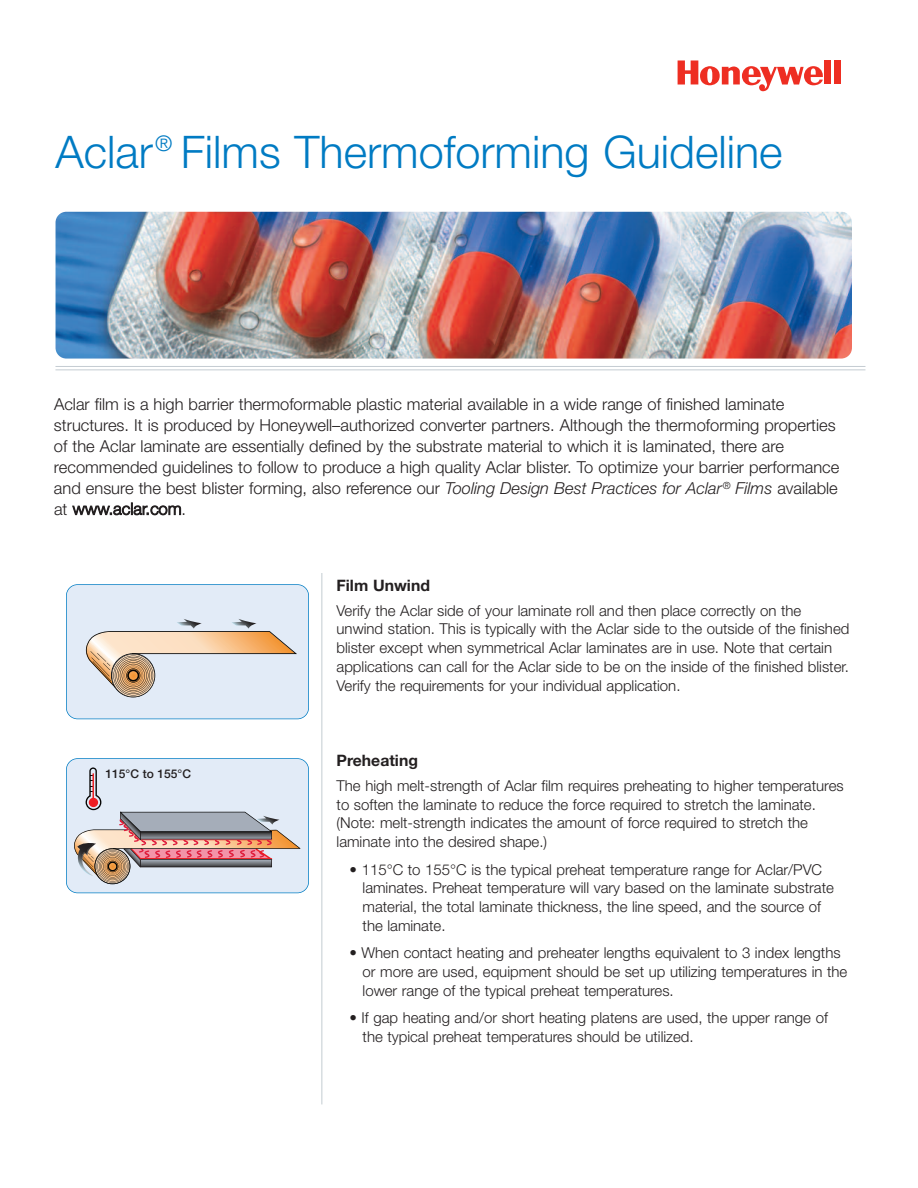
<style>
.page{position:relative;width:918px;height:1188px;background:#fff}
.page>*{position:absolute;margin:0;border:0;box-sizing:border-box;transform-origin:0 0}
.t1{font:300 45px "Helvetica Neue";color:#007bc3}
.t2{font:300 16.5px/20.9px "Helvetica Neue";color:#231f20}
.t3{font:700 15.75px "Helvetica Neue";color:#231f20}
.t4{font:300 15px/18.8px "Helvetica Neue";color:#231f20}
.t5{font:500 12px "Helvetica Neue LT";color:#231f20}
.s1{font-style:italic}
</style>
<div class="page">
<hr style="left:55px;top:366px;width:810px;height:1px;background:#c4ccd2">
<hr style="left:55px;top:369px;width:810px;height:1px;background:#c4ccd2">
<hr style="left:321px;top:573px;width:1px;height:531px;background:#c4ccd2">
<div style="left:824px;top:60px;width:7px;height:24px;background:#ee2e22"></div>
<div style="left:834px;top:60px;width:6px;height:24px;background:#ee2e22"></div>
<svg style="left:678px;top:60px;width:145px;height:31px"></svg>
<img style="left:56px;top:212px;width:796px;height:147px;border-radius:11px">
<div style="left:67px;top:585px;width:241px;height:134px;background:#e2ebf7;border-radius:11px"></div>
<svg style="left:85px;top:619px;width:212px;height:78px"></svg>
<div style="left:66px;top:584px;width:243px;height:135px;border:2px solid #007bc3;border-radius:12px"></div>
<div style="left:67px;top:759px;width:241px;height:133px;background:#e2ebf7;border-radius:11px"></div>
<svg style="left:74px;top:767px;width:226px;height:117px"></svg>
<div style="left:66px;top:758px;width:243px;height:135px;border:2px solid #007bc3;border-radius:12px"></div>
<h1 class="t1" style="left:55px;top:136px;width:729px">Aclar<sup>®</sup> Films Thermoforming Guideline</h1>
<p class="t2" style="left:54px;top:395px;width:787px">Aclar film is a high barrier thermoformable plastic material available in a wide range of finished laminate structures. It is produced by Honeywell–authorized converter partners. Although the thermoforming properties of the Aclar laminate are essentially defined by the substrate material to which it is laminated, there are recommended guidelines to follow to produce a high quality Aclar blister. To optimize your barrier performance and ensure the best blister forming, also reference our <span class="s1">Tooling Design Best Practices for Aclar</span><sup>®</sup> <span class="s1">Films</span> available at www.aclar.com.</p>
<p class="t5" style="left:106px;top:767px;width:87px">115°C to 155°C</p>
<p class="t3" style="left:337px;top:579px;width:95px">Film Unwind</p>
<p class="t4" style="left:337px;top:602px;width:514px">Verify the Aclar side of your laminate roll and then place correctly on the unwind station. This is typically with the Aclar side to the outside of the finished blister except when symmetrical Aclar laminates are in use. Note that certain applications can call for the Aclar side to be on the inside of the finished blister.<br>Verify the requirements for your individual application.</p>
<p class="t3" style="left:337px;top:754px;width:83px">Preheating</p>
<p class="t4" style="left:337px;top:778px;width:509px">The high melt-strength of Aclar film requires preheating to higher temperatures to soften the laminate to reduce the force required to stretch the laminate. (Note: melt-strength indicates the amount of force required to stretch the laminate into the desired shape.)</p>
<p class="t4" style="left:363px;top:861px;width:473px;text-indent:-13px">• 115°C to 155°C is the typical preheat temperature range for Aclar/PVC laminates. Preheat temperature will vary based on the laminate substrate material, the total laminate thickness, the line speed, and the source of the laminate.</p>
<p class="t4" style="left:363px;top:945px;width:486px;text-indent:-13px">• When contact heating and preheater lengths equivalent to 3 index lengths or more are used, equipment should be set up utilizing temperatures in the lower range of the typical preheat temperatures.</p>
<p class="t4" style="left:363px;top:1010px;width:467px;text-indent:-13px">• If gap heating and/or short heating platens are used, the upper range of the typical preheat temperatures should be utilized.</p>
</div>
